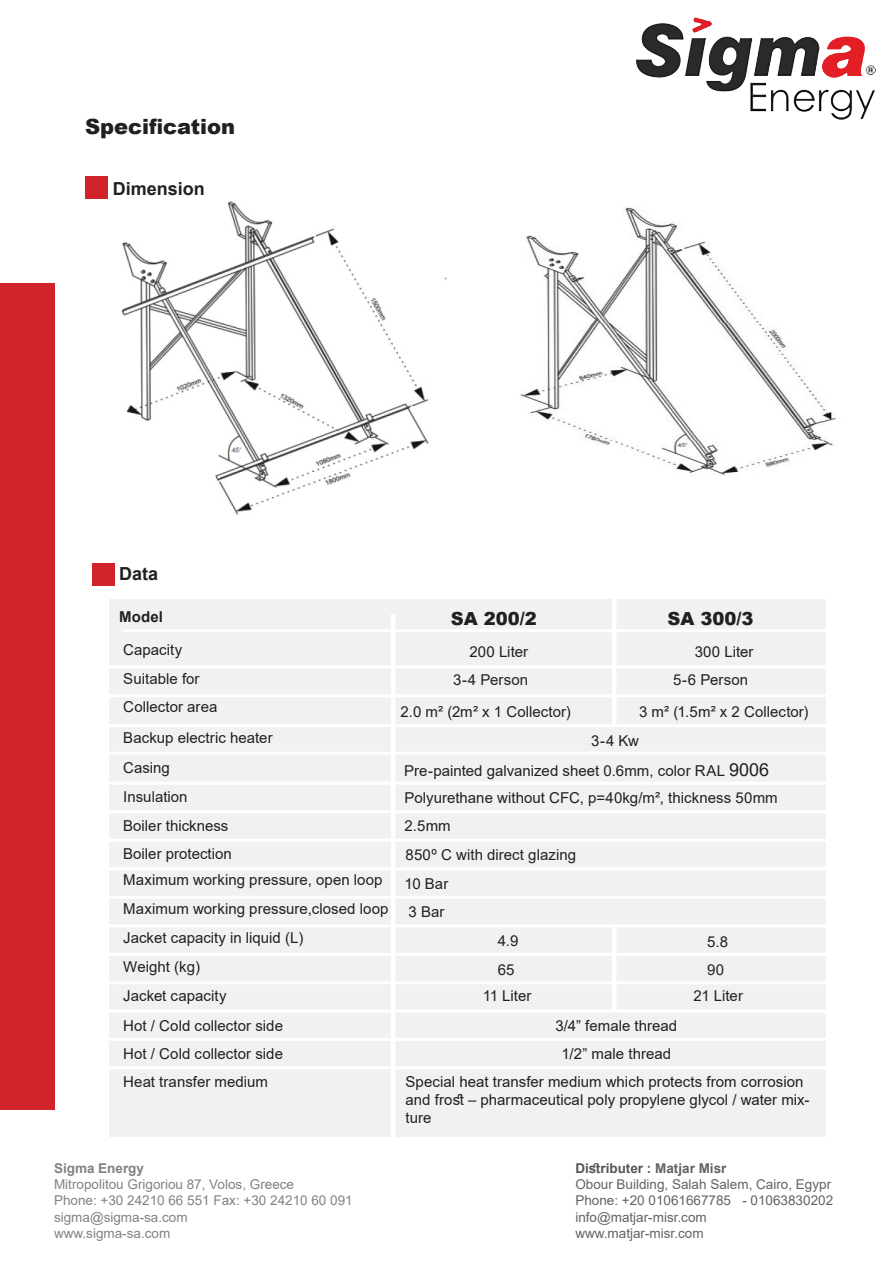
<style>
.page{position:relative;width:893px;height:1263px;background:#fff}
.page>*{position:absolute;margin:0;border:0;box-sizing:border-box;transform-origin:0 0}
.t1{font:900 21px "Arial";color:#231f20}
.t2{font:900 18px "Arial";color:#231f20}
.t3{font:700 18px "Arial";color:#231f20}
.t4{font:15px/18px "Arial";color:#231f20}
.t5{font:700 15px "Arial";letter-spacing:.01em;color:#231f20}
.t6{font:13.5px/16.2px "Arial";color:#636366}
.t7{font:13.5px/16.2px "Arial";color:#808285}
.t8{font:700 13.5px "Arial";color:#808285}
.s1{font-size:18px}
.s2{font-weight:700;color:#545557}
.s3{font-weight:700}
</style>
<div class="page">
<img style="left:121px;top:201px;width:715px;height:314px">
<div style="left:85px;top:176px;width:23px;height:23px;background:#d1232a"></div>
<div style="left:92px;top:563px;width:22px;height:22px;background:#d1232a"></div>
<div style="left:109px;top:600px;width:717px;height:537px;background:#f0f1f2"></div>
<hr style="left:391px;top:614px;width:4px;height:566px;background:#fff">
<hr style="left:102px;top:782px;width:731px;height:3px;background:#fff">
<hr style="left:105px;top:665px;width:732px;height:3px;background:#fff">
<hr style="left:108px;top:694px;width:731px;height:3px;background:#fff">
<hr style="left:108px;top:724px;width:731px;height:3px;background:#fff">
<hr style="left:105px;top:752px;width:732px;height:3px;background:#fff">
<hr style="left:98px;top:1009px;width:731px;height:3px;background:#fff">
<hr style="left:102px;top:1038px;width:731px;height:3px;background:#fff">
<hr style="left:102px;top:1066px;width:731px;height:3px;background:#fff">
<hr style="left:102px;top:810px;width:731px;height:3px;background:#fff">
<hr style="left:98px;top:839px;width:731px;height:3px;background:#fff">
<hr style="left:102px;top:867px;width:731px;height:3px;background:#fff">
<hr style="left:102px;top:896px;width:731px;height:3px;background:#fff">
<hr style="left:105px;top:924px;width:732px;height:3px;background:#fff">
<hr style="left:108px;top:953px;width:731px;height:3px;background:#fff">
<hr style="left:108px;top:981px;width:731px;height:3px;background:#fff">
<hr style="left:123px;top:629px;width:732px;height:3px;background:#fff">
<hr style="left:612px;top:592px;width:4px;height:133px;background:#fff">
<hr style="left:612px;top:927px;width:4px;height:84px;background:#fff">
<img style="left:636px;top:17px;width:240px;height:102px">
<div style="left:0;top:284px;width:54px;height:826px;background:#d1232a"></div>
<p class="t1" style="left:85px;top:111px;width:152px">Specification</p>
<p class="t3" style="left:113px;top:176px;width:94px">Dimension</p>
<p class="t3" style="left:119px;top:561px;width:41px">Data</p>
<p class="t5" style="left:119px;top:607px;width:45px">Model</p>
<p class="t2" style="left:451px;top:605px;width:88px">SA 200/2</p>
<p class="t2" style="left:668px;top:605px;width:88px">SA 300/3</p>
<p class="t4" style="left:123px;top:641px;width:60px">Capacity</p>
<p class="t4" style="left:469px;top:643px;width:60px">200 Liter</p>
<p class="t4" style="left:453px;top:671px;width:77px">3-4 Person</p>
<p class="t4" style="left:400px;top:702px;width:172px">2.0 m² (2m² x 1 Collector)</p>
<p class="t4" style="left:639px;top:702px;width:171px">3 m² (1.5m² x 2 Collector)</p>
<p class="t4" style="left:695px;top:643px;width:60px">300 Liter</p>
<p class="t4" style="left:673px;top:671px;width:77px">5-6 Person</p>
<p class="t4" style="left:123px;top:670px;width:78px">Suitable for</p>
<p class="t4" style="left:123px;top:698px;width:96px">Collector area</p>
<p class="t4" style="left:123px;top:728px;width:151px">Backup electric heater</p>
<p class="t4" style="left:591px;top:732px;width:49px">3-4 Kw</p>
<p class="t4" style="left:123px;top:758px;width:48px">Casing</p>
<p class="t4" style="left:123px;top:787px;width:66px">Insulation</p>
<p class="t4" style="left:123px;top:816px;width:107px">Boiler thickness</p>
<p class="t4" style="left:123px;top:844px;width:110px">Boiler protection</p>
<p class="t4" style="left:123px;top:871px;width:261px">Maximum working pressure, open loop</p>
<p class="t4" style="left:123px;top:900px;width:267px">Maximum working pressure,closed loop</p>
<p class="t4" style="left:123px;top:929px;width:182px">Jacket capacity in liquid (L)</p>
<p class="t4" style="left:123px;top:958px;width:78px">Weight (kg)</p>
<p class="t4" style="left:123px;top:986px;width:105px">Jacket capacity</p>
<p class="t4" style="left:123px;top:1016px;width:161px">Hot / Cold collector side</p>
<p class="t4" style="left:123px;top:1045px;width:161px">Hot / Cold collector side</p>
<p class="t4" style="left:123px;top:1073px;width:146px">Heat transfer medium</p>
<p class="t8" style="left:54px;top:1158px;width:92px">Sigma Energy</p>
<p class="t7" style="left:54px;top:1176px;width:300px">Mitropolitou Grigoriou 87, Volos, Greece<br>Phone: +30 24210 66 551 Fax: +30 24210 60 091 sigma@sigma-sa.com<br>www.sigma-sa.com</p>
<p class="t4" style="left:404px;top:761px;width:366px">Pre-painted galvanized sheet 0.6mm, color RAL <span class="s1">9006</span></p>
<p class="t4" style="left:404px;top:789px;width:375px">Polyurethane without CFC, p=40kg/m², thickness 50mm</p>
<p class="t4" style="left:404px;top:816px;width:48px">2.5mm</p>
<p class="t4" style="left:406px;top:846px;width:172px">850º C with direct glazing</p>
<p class="t4" style="left:404px;top:875px;width:45px">10 Bar</p>
<p class="t4" style="left:409px;top:903px;width:37px">3 Bar</p>
<p class="t4" style="left:498px;top:932px;width:22px">4.9</p>
<p class="t4" style="left:707px;top:932px;width:23px">5.8</p>
<p class="t4" style="left:707px;top:961px;width:19px">90</p>
<p class="t4" style="left:498px;top:961px;width:18px">65</p>
<p class="t4" style="left:483px;top:986px;width:50px">11 Liter</p>
<p class="t4" style="left:693px;top:986px;width:51px">21 Liter</p>
<p class="t4" style="left:555px;top:1016px;width:123px">3/4” female thread</p>
<p class="t4" style="left:562px;top:1045px;width:111px">1/2” male thread</p>
<p class="t4" style="left:406px;top:1073px;width:405px">Special heat transfer medium which protects from corrosion and frost – pharmaceutical poly propylene glycol / water mix&shy;ture</p>
<p class="t6" style="left:575px;top:1160px;width:259px"><span class="s2">Distributer :</span> <span class="s3">Matjar Misr<br></span>Obour Building, Salah Salem, Cairo, Egypr<br>Phone: +20 01061667785 - 01063830202 info@matjar-misr.com www.matjar-misr.com</p>
</div>
